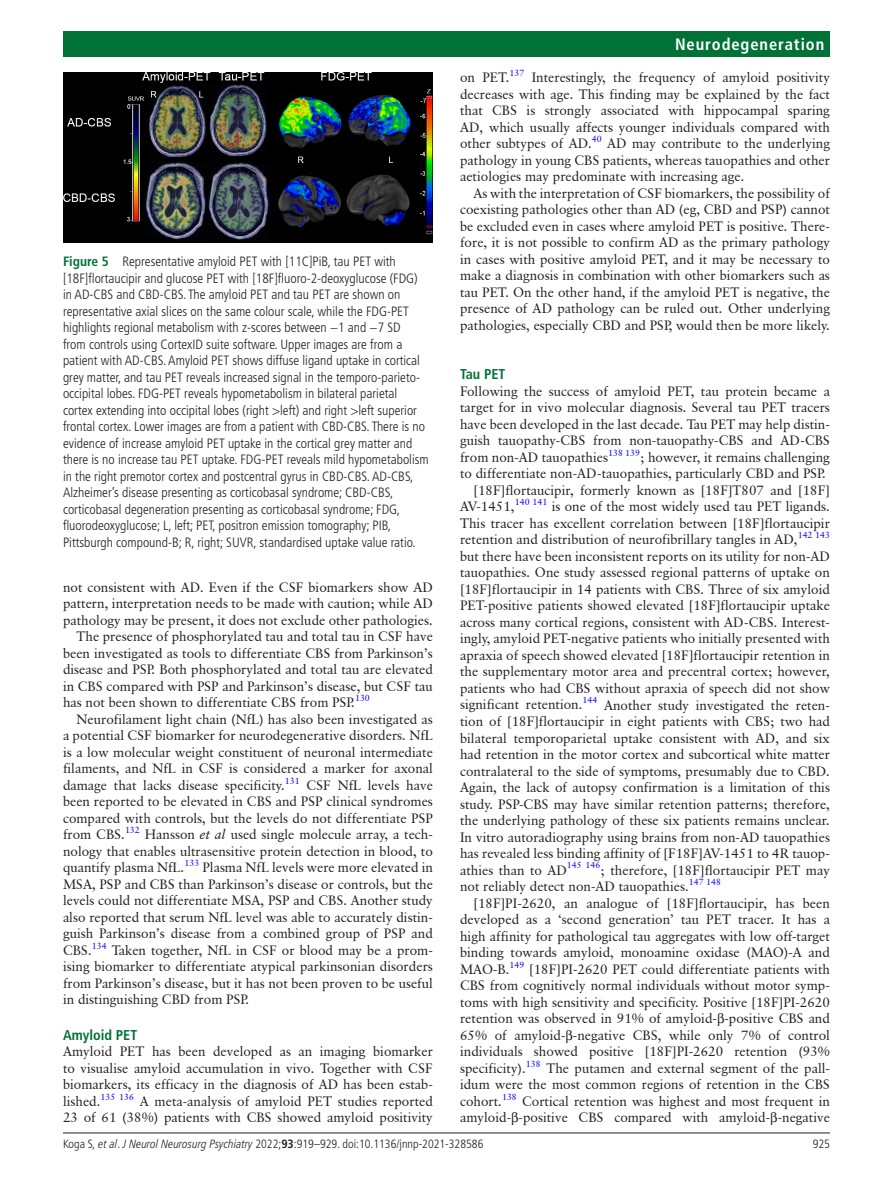
<style>
.page{position:relative;width:893px;height:1191px;background:#fff}
.page>*{position:absolute;margin:0;border:0;box-sizing:border-box;transform-origin:0 0}
.t1{font:700 condensed 16.5px "Frutiger LT Pro";letter-spacing:.055em;color:#fff}
.t2{font:700 condensed 14.25px "Frutiger LT Pro";color:#007236}
.t3{font:13.5px/16.5px "Classical Garamond BT";color:#231f20;text-align:justify}
.t4{font:300 condensed 13.5px/16.5px "Frutiger LT Pro";color:#231f20}
.t5{font:300 condensed 12px "Frutiger LT Pro";color:#231f20}
.s1{font-weight:700;color:#007236}
.s2{font-style:italic}
.s3{font-weight:700}
</style>
<div class="page">
<hr style="left:63px;top:1132px;width:767px;height:1px;background:#231f20">
<div style="left:63px;top:31px;width:767px;height:25px;background:#007236"></div>
<img style="left:63px;top:72px;width:370px;height:170px">
<p class="t4" style="left:63px;top:253px;width:367px"><span class="s1">Figure 5</span> Representative amyloid PET with [11C]PiB, tau PET with [18F]flortaucipir and glucose PET with [18F]fluoro-2-deoxyglucose (FDG) in AD-CBS and CBD-CBS. The amyloid PET and tau PET are shown on representative axial slices on the same colour scale, while the FDG-PET highlights regional metabolism with z-scores between −1 and −7 SD<br>from controls using CortexID suite software. Upper images are from a patient with AD-CBS. Amyloid PET shows diffuse ligand uptake in cortical grey matter, and tau PET reveals increased signal in the temporo-parieto&shy;occipital lobes. FDG-PET reveals hypometabolism in bilateral parietal cortex extending into occipital lobes (right &gt;left) and right &gt;left superior frontal cortex. Lower images are from a patient with CBD-CBS. There is no evidence of increase amyloid PET uptake in the cortical grey matter and there is no increase tau PET uptake. FDG-PET reveals mild hypometabolism in the right premotor cortex and postcentral gyrus in CBD-CBS. AD-CBS, Alzheimer’s disease presenting as corticobasal syndrome; CBD-CBS, corticobasal degeneration presenting as corticobasal syndrome; FDG, fluorodeoxyglucose; L, left; PET, positron emission tomography; PIB, Pittsburgh compound-B; R, right; SUVR, standardised uptake value ratio.</p>
<p class="t3" style="left:63px;top:578px;width:371px">not consistent with AD. Even if the CSF biomarkers show AD</p>
<p class="t3" style="left:63px;top:595px;width:371px">pattern, interpretation needs to be made with caution; while AD</p>
<p class="t3" style="left:63px;top:611px;width:371px">pathology may be present, it does not exclude other pathologies.</p>
<p class="t3" style="left:76px;top:628px;width:358px">The presence of phosphorylated tau and total tau in CSF have</p>
<p class="t3" style="left:63px;top:644px;width:371px">been investigated as tools to differentiate CBS from Parkinson’s</p>
<p class="t3" style="left:63px;top:661px;width:371px">disease and PSP. Both phosphorylated and total tau are elevated</p>
<p class="t3" style="left:63px;top:677px;width:371px">in CBS compared with PSP and Parkinson’s disease, but CSF tau</p>
<p class="t3" style="left:63px;top:694px;width:308px">has not been shown to differentiate CBS from PSP.<sup>130</sup></p>
<p class="t3" style="left:76px;top:710px;width:358px">Neurofilament light chain (NfL) has also been investigated as</p>
<p class="t3" style="left:63px;top:727px;width:371px">a potential CSF biomarker for neurodegenerative disorders. NfL</p>
<p class="t3" style="left:63px;top:743px;width:371px">is a low molecular weight constituent of neuronal intermediate</p>
<p class="t3" style="left:63px;top:760px;width:371px">filaments, and NfL in CSF is considered a marker for axonal</p>
<p class="t3" style="left:63px;top:776px;width:238px">damage that lacks disease specificity.<sup>131</sup></p>
<p class="t3" style="left:63px;top:776px;width:371px;text-indent:243px">CSF NfL levels have been reported to be elevated in CBS and PSP clinical syndromes compared with controls, but the levels do not differentiate PSP from CBS.<sup>132</sup> Hansson <span class="s2">et al</span> used single molecule array, a tech&shy;nology that enables ultrasensitive protein detection in blood, to quantify plasma NfL.<sup>133</sup> Plasma NfL levels were more elevated in MSA, PSP and CBS than Parkinson’s disease or controls, but the levels could not differentiate MSA, PSP and CBS. Another study also reported that serum NfL level was able to accurately distin&shy;guish Parkinson’s disease from a combined group of PSP and CBS.<sup>134</sup> Taken together, NfL in CSF or blood may be a prom&shy;ising biomarker to differentiate atypical parkinsonian disorders from Parkinson’s disease, but it has not been proven to be useful in distinguishing CBD from PSP.</p>
<p class="t2" style="left:63px;top:1026px;width:76px">Amyloid PET</p>
<p class="t3" style="left:63px;top:1043px;width:371px">Amyloid PET has been developed as an imaging biomarker to visualise amyloid accumulation in vivo. Together with CSF biomarkers, its efficacy in the diagnosis of AD has been estab&shy;lished.<sup>135</sup> <sup>136</sup> A meta-analysis of amyloid PET studies reported 23 of 61 (38%) patients with CBS showed amyloid positivity</p>
<p class="t1" style="left:675px;top:34px;width:151px">Neurodegeneration</p>
<p class="t3" style="left:460px;top:69px;width:371px">on PET.<sup>137</sup> Interestingly, the frequency of amyloid positivity decreases with age. This finding may be explained by the fact that CBS is strongly associated with hippocampal sparing AD, which usually affects younger individuals compared with other subtypes of AD.<sup>40</sup> AD may contribute to the underlying pathology in young CBS patients, whereas tauopathies and other aetiologies may predominate with increasing age.</p>
<p class="t3" style="left:460px;top:185px;width:371px;text-indent:14px">As with the interpretation of CSF biomarkers, the possibility of coexisting pathologies other than AD (eg, CBD and PSP) cannot be excluded even in cases where amyloid PET is positive. There&shy;fore, it is not possible to confirm AD as the primary pathology in cases with positive amyloid PET, and it may be necessary to make a diagnosis in combination with other biomarkers such as tau PET. On the other hand, if the amyloid PET is negative, the presence of AD pathology can be ruled out. Other underlying pathologies, especially CBD and PSP, would then be more likely.</p>
<p class="t2" style="left:460px;top:366px;width:47px">Tau PET</p>
<p class="t3" style="left:460px;top:383px;width:371px">Following the success of amyloid PET, tau protein became a</p>
<p class="t3" style="left:460px;top:399px;width:371px">target for in vivo molecular diagnosis. Several tau PET tracers</p>
<p class="t3" style="left:460px;top:416px;width:371px">have been developed in the last decade. Tau PET may help distin-</p>
<p class="t3" style="left:460px;top:432px;width:371px">guish tauopathy-CBS from non-tauopathy-CBS and AD-CBS</p>
<p class="t3" style="left:460px;top:449px;width:371px">from non-AD tauopathies<sup>138</sup> <sup>139</sup>; however, it remains challenging</p>
<p class="t3" style="left:460px;top:465px;width:367px">to differentiate non-AD-tauopathies, particularly CBD and PSP.</p>
<p class="t3" style="left:474px;top:482px;width:358px">[18F]flortaucipir, formerly known as [18F]T807 and [18F]</p>
<p class="t3" style="left:460px;top:498px;width:371px">AV-1451,<sup>140</sup> <sup>141</sup> is one of the most widely used tau PET ligands.</p>
<p class="t3" style="left:460px;top:515px;width:371px">This tracer has excellent correlation between [18F]flortaucipir</p>
<p class="t3" style="left:460px;top:531px;width:371px">retention and distribution of neurofibrillary tangles in AD,<sup>142</sup> <sup>143</sup></p>
<p class="t3" style="left:460px;top:548px;width:371px">but there have been inconsistent reports on its utility for non-AD</p>
<p class="t3" style="left:460px;top:564px;width:371px">tauopathies. One study assessed regional patterns of uptake on</p>
<p class="t3" style="left:460px;top:581px;width:371px">[18F]flortaucipir in 14 patients with CBS. Three of six amyloid</p>
<p class="t3" style="left:460px;top:597px;width:371px">PET-positive patients showed elevated [18F]flortaucipir uptake</p>
<p class="t3" style="left:460px;top:614px;width:371px">across many cortical regions, consistent with AD-CBS. Interest-</p>
<p class="t3" style="left:460px;top:630px;width:371px">ingly, amyloid PET-negative patients who initially presented with</p>
<p class="t3" style="left:460px;top:647px;width:371px">apraxia of speech showed elevated [18F]flortaucipir retention in</p>
<p class="t3" style="left:460px;top:663px;width:371px">the supplementary motor area and precentral cortex; however,</p>
<p class="t3" style="left:460px;top:680px;width:371px">patients who had CBS without apraxia of speech did not show</p>
<p class="t3" style="left:460px;top:696px;width:139px">significant retention.<sup>144</sup></p>
<p class="t3" style="left:460px;top:696px;width:371px;text-indent:144px">Another study investigated the reten&shy;tion of [18F]flortaucipir in eight patients with CBS; two had bilateral temporoparietal uptake consistent with AD, and six had retention in the motor cortex and subcortical white matter contralateral to the side of symptoms, presumably due to CBD.<br>Again, the lack of autopsy confirmation is a limitation of this study. PSP-CBS may have similar retention patterns; therefore, the underlying pathology of these six patients remains unclear.<br>In vitro autoradiography using brains from non-AD tauopathies has revealed less binding affinity of [F18F]AV-1451 to 4R tauop&shy;athies than to AD<sup>145</sup> <sup>146</sup>; therefore, [18F]flortaucipir PET may not reliably detect non-AD tauopathies.<sup>147</sup> <sup>148</sup></p>
<p class="t3" style="left:460px;top:894px;width:371px;text-indent:14px">[18F]PI-2620, an analogue of [18F]flortaucipir, has been developed as a ‘second generation’ tau PET tracer. It has a high affinity for pathological tau aggregates with low off-target binding towards amyloid, monoamine oxidase (MAO)-A and MAO-B.<sup>149</sup> [18F]PI-2620 PET could differentiate patients with CBS from cognitively normal individuals without motor symp&shy;toms with high sensitivity and specificity. Positive [18F]PI-2620 retention was observed in 91% of amyloid- -positive CBS and 65% of amyloid- -negative CBS, while only 7% of control individuals showed positive [18F]PI-2620 retention (93% specificity).<sup>138</sup> The putamen and external segment of the pall&shy;idum were the most common regions of retention in the CBS cohort.<sup>138</sup> Cortical retention was highest and most frequent in amyloid- -positive CBS compared with amyloid- -negative</p>
<p class="t5" style="left:63px;top:1136px;width:422px">Koga S<span class="s2">, et al</span>. <span class="s2">J Neurol Neurosurg Psychiatry</span> 2022;<span class="s3">93</span>:919–929. doi:10.1136/jnnp-2021-328586</p>
<p class="t5" style="left:813px;top:1136px;width:19px">925</p>
</div>
